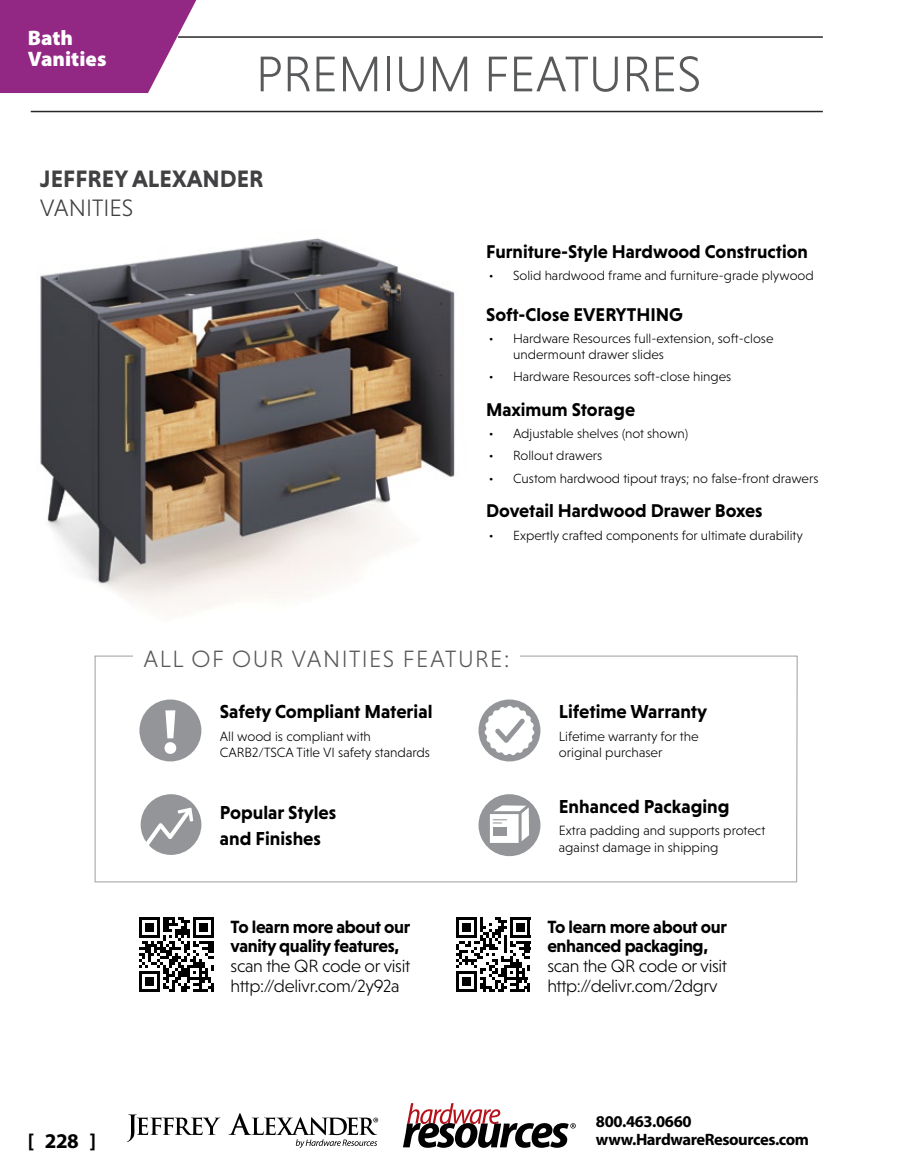
<style>
.page{position:relative;width:905px;height:1175px;background:#fff}
.page>*{position:absolute;margin:0;border:0;box-sizing:border-box;transform-origin:0 0}
.t1{font:700 63.15px "Niveau Grotesk";color:#fff}
.t2{font:300 51px "Niveau Grotesk";color:#58595b}
.t3{font:700 24.15px "Niveau Grotesk";color:#414042}
.t4{font:300 24.15px "Niveau Grotesk";color:#414042}
.t5{font:300 24px "Niveau Grotesk";letter-spacing:.06em;color:#58595b}
.t6{font:900 21px/21px "Myriad Pro";color:#fff}
.t7{font:700 21px "Myriad Pro";color:#000}
.t8{font:700 19.05px/25.7px "Niveau Grotesk";color:#000}
.t9{font:700 18.75px "Niveau Grotesk";color:#000}
.t10{font:300 18px/19.5px "Niveau Grotesk";letter-spacing:-.02em;color:#000}
.t11{font:700 18px/19.5px "Niveau Grotesk";letter-spacing:-.02em;color:#000}
.t12{font:700 16.5px "Myriad Pro";letter-spacing:-.025em;color:#000}
.t13{font:300 13.65px/16.4px "Niveau Grotesk";color:#000}
.t14{font:300 13.5px/16.2px "Niveau Grotesk";color:#000}
</style>
<div class="page">
<svg style="left:94px;top:655px;width:704px;height:228px"></svg>
<img style="left:40px;top:238px;width:415px;height:376px">
<hr style="left:31px;top:111px;width:791px;height:1px;background:#292829">
<hr style="left:178px;top:36px;width:644px;height:2px;background:#292829">
<div style="left:139px;top:699px;width:62px;height:62px;background:#939598;border-radius:50%"></div>
<div style="left:141px;top:794px;width:60px;height:61px;background:#939598;border-radius:50%"></div>
<svg style="left:139px;top:807px;width:54px;height:47px"></svg>
<div style="left:478px;top:699px;width:62px;height:62px;background:#939598;border-radius:50%"></div>
<svg style="left:484px;top:705px;width:50px;height:50px"></svg>
<div style="left:478px;top:794px;width:62px;height:62px;background:#939598;border-radius:50%"></div>
<svg style="left:487px;top:802px;width:44px;height:41px"></svg>
<div style="left:133px;top:649px;width:386px;height:20px;background:#fff"></div>
<svg style="left:139px;top:917px;width:75px;height:74px"></svg>
<svg style="left:456px;top:917px;width:74px;height:74px"></svg>
<svg style="left:403px;top:1103px;width:172px;height:44px"></svg>
<svg style="left:127px;top:1114px;width:93px;height:28px"></svg>
<svg style="left:228px;top:1113px;width:150px;height:35px"></svg>
<svg style="left:0;top:0;width:203px;height:93px;background:#a24796"></svg>
<h3 class="t6" style="left:28px;top:27px;width:80px">Bath<br>Vanities</h3>
<h2 class="t2" style="left:256px;top:45px;width:447px">PREMIUM FEATURES</h2>
<h3 class="t3" style="left:40px;top:165px;width:225px">JEFFREY ALEXANDER</h3>
<h3 class="t4" style="left:40px;top:194px;width:95px">VANITIES</h3>
<h3 class="t9" style="left:486px;top:240px;width:323px">Furniture-Style Hardwood Construction</h3>
<p class="t14" style="left:489px;top:267px;width:326px">• Solid hardwood frame and furniture-grade plywood</p>
<h3 class="t9" style="left:486px;top:303px;width:198px">Soft-Close EVERYTHING</h3>
<p class="t14" style="left:513px;top:330px;width:262px;text-indent:-24px">• Hardware Resources full-extension, soft-close undermount drawer slides</p>
<p class="t14" style="left:489px;top:368px;width:244px">• Hardware Resources soft-close hinges</p>
<h3 class="t9" style="left:486px;top:399px;width:150px">Maximum Storage</h3>
<p class="t14" style="left:489px;top:425px;width:201px">• Adjustable shelves (not shown)</p>
<p class="t14" style="left:489px;top:448px;width:115px">• Rollout drawers</p>
<p class="t14" style="left:489px;top:470px;width:331px">• Custom hardwood tipout trays; no false-front drawers</p>
<h3 class="t9" style="left:486px;top:500px;width:278px">Dovetail Hardwood Drawer Boxes</h3>
<p class="t14" style="left:489px;top:527px;width:315px">• Expertly crafted components for ultimate durability</p>
<h3 class="t5" style="left:143px;top:645px;width:367px">ALL OF OUR VANITIES FEATURE:</h3>
<h1 class="t1" style="left:162px;top:695px;width:19px">!</h1>
<h3 class="t8" style="left:220px;top:698px;width:214px">Safety Compliant Material</h3>
<p class="t13" style="left:220px;top:728px;width:212px">All wood is compliant with<br>CARB2/TSCA Title VI safety standards</p>
<h3 class="t8" style="left:220px;top:799px;width:118px">Popular Styles and Finishes</h3>
<h3 class="t11" style="left:230px;top:917px;width:181px">To learn more about our vanity quality features,</h3>
<h3 class="t10" style="left:230px;top:956px;width:181px">scan the QR code or visit http://delivr.com/2y92a</h3>
<h3 class="t8" style="left:559px;top:698px;width:150px">Lifetime Warranty</h3>
<p class="t13" style="left:559px;top:728px;width:141px">Lifetime warranty for the original purchaser</p>
<h3 class="t8" style="left:559px;top:793px;width:172px">Enhanced Packaging</h3>
<p class="t13" style="left:559px;top:822px;width:208px">Extra padding and supports protect against damage in shipping</p>
<h3 class="t11" style="left:547px;top:917px;width:181px">To learn more about our enhanced packaging,</h3>
<h3 class="t10" style="left:547px;top:956px;width:181px">scan the QR code or visit http://delivr.com/2dgrv</h3>
<p class="t12" style="left:596px;top:1110px;width:97px">800.463.0660</p>
<h3 class="t7" style="left:28px;top:1127px;width:70px">[ 228 ]</h3>
<p class="t12" style="left:596px;top:1128px;width:214px">www.HardwareResources.com</p>
</div>
